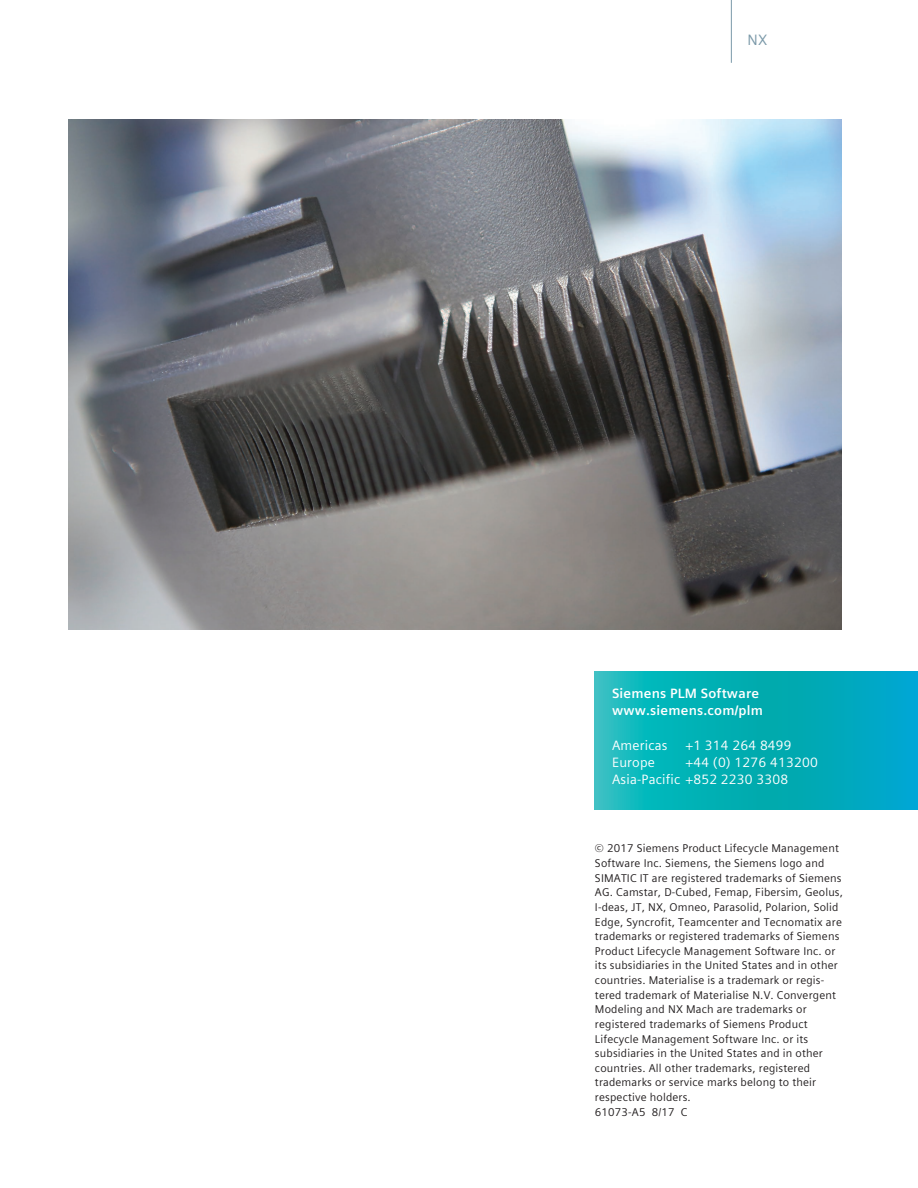
<style>
.page{position:relative;width:918px;height:1188px;background:#fff}
.page>*{position:absolute;margin:0;border:0;box-sizing:border-box;transform-origin:0 0}
.t1{font:15px "Siemens Sans Global";color:#7b99a9}
.t2{font:13.5px/17px "Siemens Sans Global";letter-spacing:.015em;color:#fff}
.t3{font:700 13.5px/17px "Siemens Sans Global";letter-spacing:.015em;color:#fff}
.t4{font:11.25px/14.5px "Siemens Sans Global";letter-spacing:.015em;color:#231f20}
</style>
<div class="page">
<hr style="left:731px;top:0;width:1px;height:63px;background:#7b99a9">
<svg style="left:595px;top:672px;width:323px;height:137px;background:#05aeba"></svg>
<img style="left:68px;top:119px;width:773px;height:510px">
<h1 class="t1" style="left:748px;top:29px;width:21px">NX</h1>
<p class="t3" style="left:612px;top:685px;width:153px">Siemens PLM Software www.siemens.com/plm</p>
<p class="t2" style="left:612px;top:736px;width:57px">Americas</p>
<p class="t2" style="left:685px;top:736px;width:108px">+1 314 264 8499</p>
<p class="t2" style="left:612px;top:753px;width:44px">Europe</p>
<p class="t2" style="left:612px;top:753px;width:207px;text-indent:73px">+44 (0) 1276 413200<br>Asia-Pacific +852 2230 3308</p>
<p class="t4" style="left:595px;top:841px;width:250px">© 2017 Siemens Product Lifecycle Management Software Inc. Siemens, the Siemens logo and SIMATIC IT are registered trademarks of Siemens AG. Camstar, D-Cubed, Femap, Fibersim, Geolus, I-deas, JT, NX, Omneo, Parasolid, Polarion, Solid Edge, Syncrofit, Teamcenter and Tecnomatix are trademarks or registered trademarks of Siemens Product Lifecycle Management Software Inc. or its subsidiaries in the United States and in other countries. Materialise is a trademark or regis&shy;tered trademark of Materialise N.V. Convergent Modeling and NX Mach are trademarks or registered trademarks of Siemens Product Lifecycle Management Software Inc. or its subsidiaries in the United States and in other countries. All other trademarks, registered trademarks or service marks belong to their respective holders.<br>61073-A5 8/17 C</p>
</div>
